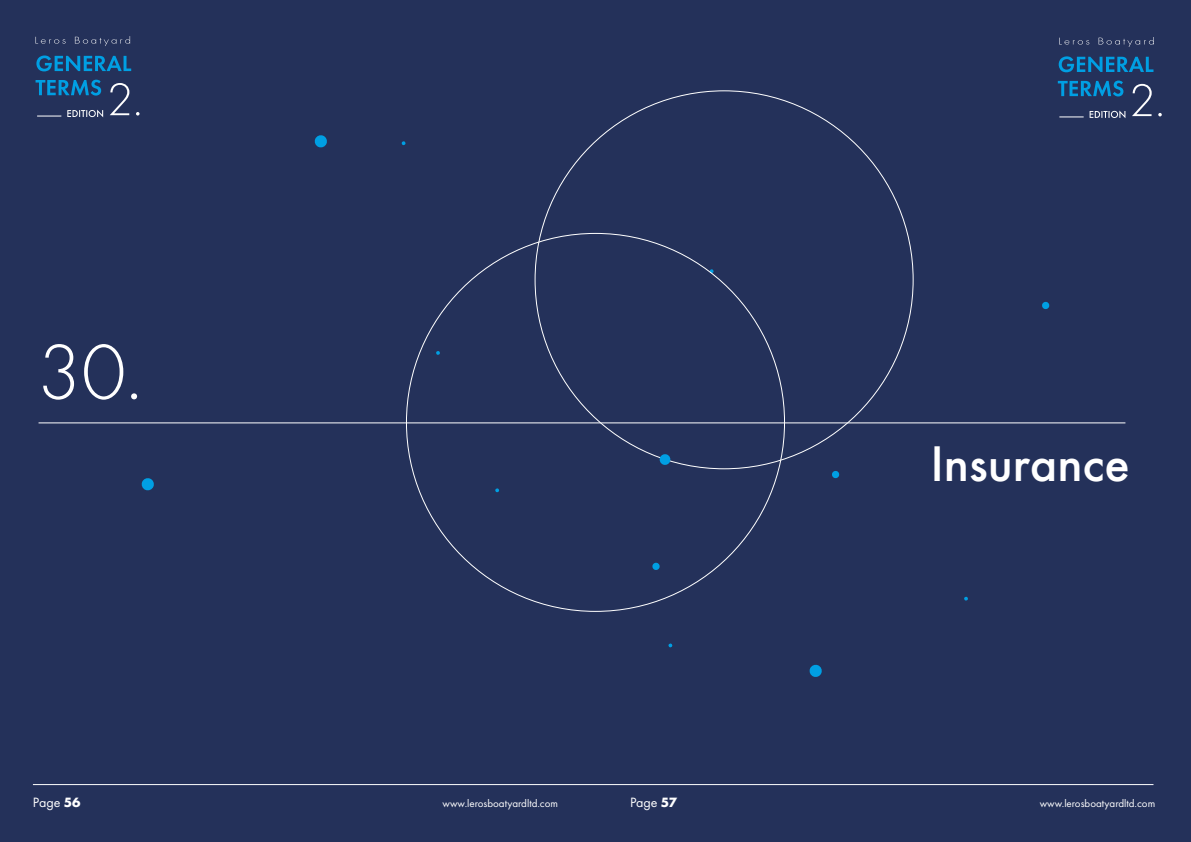
<style>
.page{position:relative;width:1191px;height:842px;background:#24315a}
.page>*{position:absolute;margin:0;border:0;box-sizing:border-box;transform-origin:0 0}
.t1{font:300 81px "Futura PT";color:#fff}
.t2{font:500 46px "Futura";color:#fff}
.t3{font:14px "Futura PT";color:#fff}
.t4{font:11px "Futura PT";color:#fff}
.s1{font-weight:700}
</style>
<div class="page">
<svg style="left:36px;top:39px;width:30px;height:5px"></svg>
<svg style="left:75px;top:36px;width:55px;height:10px"></svg>
<svg style="left:1059px;top:38px;width:30px;height:7px"></svg>
<svg style="left:1098px;top:37px;width:55px;height:10px"></svg>
<svg style="left:36px;top:80px;width:65px;height:16px"></svg>
<svg style="left:36px;top:55px;width:95px;height:16px"></svg>
<svg style="left:1057px;top:81px;width:66px;height:15px"></svg>
<svg style="left:1058px;top:56px;width:95px;height:16px"></svg>
<svg style="left:67px;top:110px;width:36px;height:7px"></svg>
<svg style="left:1089px;top:111px;width:36px;height:7px"></svg>
<svg style="left:110px;top:83px;width:29px;height:33px"></svg>
<svg style="left:1132px;top:84px;width:29px;height:32px"></svg>
<svg style="left:37px;top:116px;width:24px;height:1px"></svg>
<svg style="left:1059px;top:116px;width:24px;height:1px"></svg>
<hr style="left:33px;top:784px;width:1120px;height:1px;background:#fff">
<hr style="left:39px;top:422px;width:1086px;height:1px;background:#fff">
<svg style="left:141px;top:478px;width:13px;height:13px"></svg>
<svg style="left:809px;top:664px;width:13px;height:13px"></svg>
<svg style="left:314px;top:135px;width:13px;height:13px"></svg>
<svg style="left:1042px;top:301px;width:7px;height:8px"></svg>
<svg style="left:832px;top:471px;width:7px;height:8px"></svg>
<svg style="left:436px;top:351px;width:4px;height:4px"></svg>
<svg style="left:401px;top:141px;width:5px;height:4px"></svg>
<svg style="left:668px;top:643px;width:4px;height:5px"></svg>
<svg style="left:964px;top:596px;width:4px;height:5px"></svg>
<svg style="left:709px;top:269px;width:5px;height:4px"></svg>
<svg style="left:659px;top:454px;width:12px;height:11px"></svg>
<svg style="left:652px;top:562px;width:8px;height:8px"></svg>
<svg style="left:495px;top:488px;width:4px;height:4px"></svg>
<h1 class="t1" style="left:37px;top:326px;width:107px">30.</h1>
<h2 class="t2" style="left:930px;top:432px;width:201px">Insurance</h2>
<p class="t3" style="left:33px;top:794px;width:49px">Page <span class="s1">56</span></p>
<p class="t4" style="left:442px;top:797px;width:117px">www.lerosboatyardltd.com</p>
<p class="t3" style="left:630px;top:794px;width:48px">Page <span class="s1">57</span></p>
<p class="t4" style="left:1039px;top:797px;width:117px">www.lerosboatyardltd.com</p>
</div>
